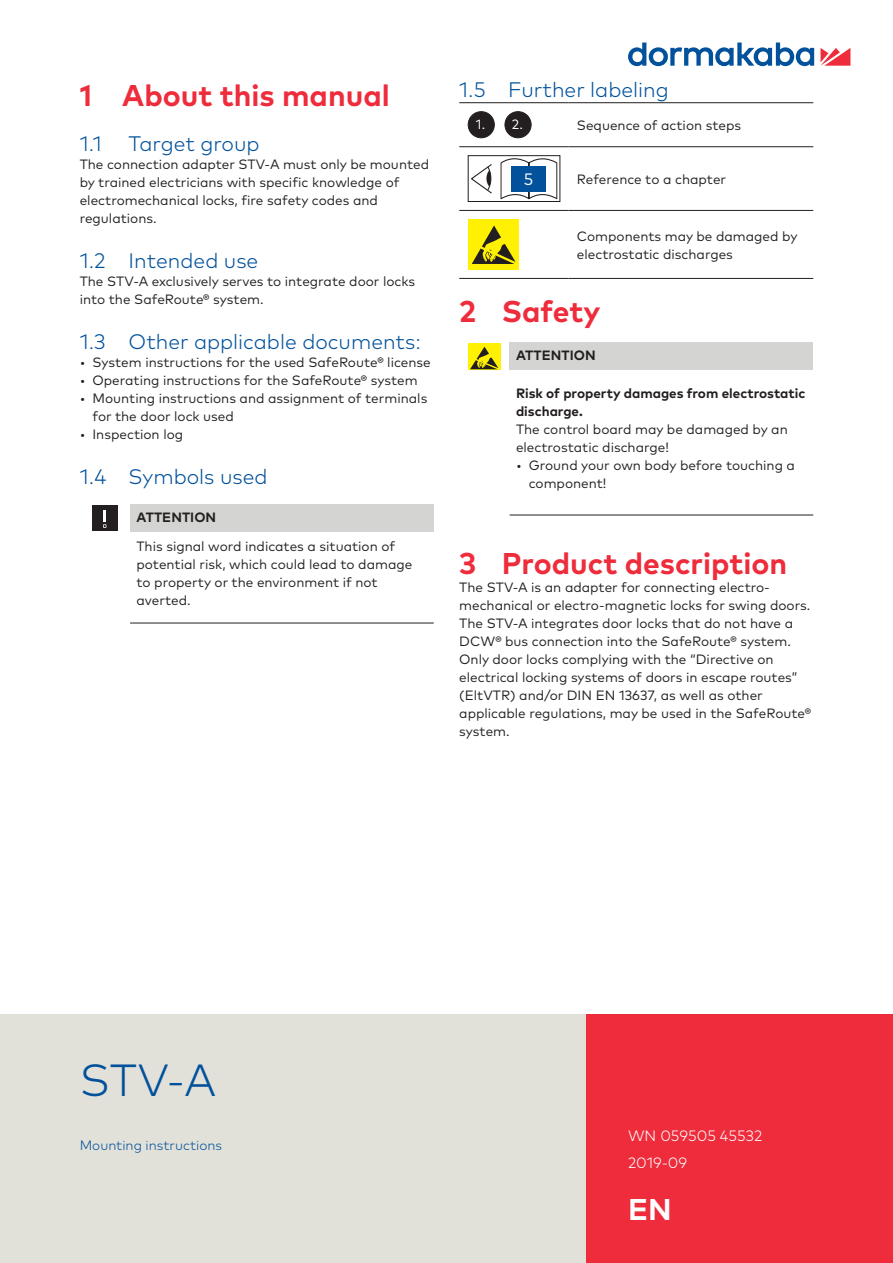
<style>
.page{position:relative;width:893px;height:1263px;background:#fff}
.page>*{position:absolute;margin:0;border:0;box-sizing:border-box;transform-origin:0 0}
.t1{font:300 45px "Mark Pro";color:#01519b}
.t2{font:700 30px "Mark Pro";color:#ee2c3b}
.t3{font:700 30px "Mark Pro";color:#fff}
.t4{font:300 21px "Mark Pro";color:#01519b}
.t5{font:16.5px "Mark Pro";color:#fff}
.t6{font:300 15px/27px "Mark Pro";color:#fff}
.Body_text{font:13.5px/18px "Mark Pro";color:#231f20}
.Table_text{font:13.5px/18px "Mark Pro";color:#231f20}
.Table_title{font:700 13.5px/18px "Mark Pro";color:#231f20}
.t7{font:300 13.5px "Mark Pro";color:#01519b}
.Safety_note_other{font:700 13.5px "Mark Pro";letter-spacing:.005em;color:#231f20}
.Body_text-2{font:13.5px "Mark Pro";color:#fff}
</style>
<div class="page">
<div style="left:585px;top:1015px;width:308px;height:248px;background:#ee2c3b"></div>
<svg style="left:820px;top:48px;width:30px;height:18px"></svg>
<svg style="left:628px;top:43px;width:186px;height:23px"></svg>
<div style="left:0;top:1015px;width:585px;height:248px;background:#e2e1d9"></div>
<div style="left:130px;top:505px;width:304px;height:27px;background:#d4d5d3"></div>
<hr style="left:130px;top:623px;width:304px;height:1px;background:#231f20">
<div style="left:92px;top:506px;width:26px;height:25px;background:#231f20"></div>
<svg style="left:103px;top:510px;width:3px;height:18px"></svg>
<hr style="left:459px;top:102px;width:109px;height:1px;background:#231f20">
<hr style="left:568px;top:102px;width:245px;height:1px;background:#231f20">
<hr style="left:459px;top:146px;width:109px;height:1px;background:#231f20">
<hr style="left:568px;top:146px;width:245px;height:1px;background:#231f20">
<hr style="left:459px;top:210px;width:109px;height:1px;background:#231f20">
<hr style="left:568px;top:210px;width:245px;height:1px;background:#231f20">
<hr style="left:459px;top:278px;width:109px;height:1px;background:#231f20">
<hr style="left:568px;top:278px;width:245px;height:1px;background:#231f20">
<div style="left:468px;top:112px;width:26px;height:26px;background:#231f20;border-radius:50%"></div>
<div style="left:468px;top:111px;width:27px;height:27px;border:1px solid #231f20;border-radius:50%"></div>
<div style="left:505px;top:112px;width:26px;height:26px;background:#231f20;border-radius:50%"></div>
<div style="left:504px;top:111px;width:27px;height:27px;border:1px solid #231f20;border-radius:50%"></div>
<svg style="left:500px;top:158px;width:58px;height:42px"></svg>
<svg style="left:471px;top:164px;width:21px;height:30px"></svg>
<div style="left:468px;top:155px;width:92px;height:47px;border:1px solid #231f20"></div>
<div style="left:511px;top:166px;width:34px;height:25px;background:#01519b"></div>
<div style="left:469px;top:220px;width:50px;height:50px;background:#fff101"></div>
<svg style="left:472px;top:225px;width:44px;height:39px"></svg>
<div style="left:510px;top:343px;width:303px;height:27px;background:#d4d5d3"></div>
<hr style="left:510px;top:515px;width:303px;height:1px;background:#231f20">
<div style="left:468px;top:343px;width:33px;height:27px;background:#fff101"></div>
<svg style="left:470px;top:347px;width:28px;height:22px"></svg>
<p class="t2" style="left:80px;top:72px;width:312px">1 About this manual</p>
<p class="t4" style="left:80px;top:127px;width:23px">1.1</p>
<p class="t4" style="left:129px;top:127px;width:132px">Target group</p>
<p class="Body_text" style="left:80px;top:154px;width:351px">The connection adapter STV-A must only be mounted by trained electricians with specific knowledge of electromechanical locks, fire safety codes and regulations.</p>
<p class="t4" style="left:80px;top:244px;width:180px">1.2 Intended use</p>
<p class="Body_text" style="left:80px;top:271px;width:337px">The STV-A exclusively serves to integrate door locks into the SafeRoute® system.</p>
<p class="t4" style="left:80px;top:325px;width:343px">1.3 Other applicable documents:</p>
<p class="Body_text" style="left:80px;top:352px;width:352px">• System instructions for the used SafeRoute® license</p>
<p class="Body_text" style="left:80px;top:370px;width:340px">• Operating instructions for the SafeRoute® system</p>
<p class="Body_text" style="left:92px;top:388px;width:336px;text-indent:-13px">• Mounting instructions and assignment of terminals for the door lock used</p>
<p class="Body_text" style="left:80px;top:424px;width:105px">• Inspection log</p>
<p class="t4" style="left:80px;top:460px;width:189px">1.4 Symbols used</p>
<p class="Safety_note_other" style="left:137px;top:507px;width:81px">ATTENTION</p>
<p class="Table_text" style="left:136px;top:536px;width:277px">This signal word indicates a situation of potential risk, which could lead to damage to property or the environment if not averted.</p>
<p class="t4" style="left:459px;top:73px;width:211px">1.5 Further labeling</p>
<p class="Body_text-2" style="left:476px;top:115px;width:11px">1.</p>
<p class="Body_text-2" style="left:512px;top:115px;width:13px">2.</p>
<p class="Body_text" style="left:577px;top:115px;width:166px">Sequence of action steps</p>
<p class="t5" style="left:524px;top:167px;width:11px">5</p>
<p class="Body_text" style="left:577px;top:169px;width:151px">Reference to a chapter</p>
<p class="Table_text" style="left:577px;top:226px;width:222px">Components may be damaged by electrostatic discharges</p>
<p class="t2" style="left:459px;top:288px;width:143px">2 Safety</p>
<p class="Safety_note_other" style="left:516px;top:345px;width:81px">ATTENTION</p>
<p class="Table_title" style="left:516px;top:383px;width:291px">Risk of property damages from electrostatic discharge.</p>
<p class="Table_text" style="left:516px;top:419px;width:273px">The control board may be damaged by an electrostatic discharge!</p>
<p class="Body_text" style="left:529px;top:455px;width:268px;text-indent:-13px">• Ground your own body before touching a component!</p>
<p class="t2" style="left:459px;top:540px;width:329px">3 Product description</p>
<p class="Body_text" style="left:459px;top:577px;width:353px">The STV-A is an adapter for connecting electro&shy;mechanical or electro-magnetic locks for swing doors.<br>The STV-A integrates door locks that do not have a DCW® bus connection into the SafeRoute® system.<br>Only door locks complying with the “Directive on electrical locking systems of doors in escape routes” (EltVTR) and/or DIN EN 13637, as well as other applicable regulations, may be used in the SafeRoute® system.</p>
<h1 class="t1" style="left:80px;top:1046px;width:138px">STV-A</h1>
<p class="t7" style="left:80px;top:1135px;width:144px">Mounting instructions</p>
<p class="t6" style="left:628px;top:1121px;width:136px">WN 059505 45532<br>2019-09</p>
<h2 class="t3" style="left:628px;top:1187px;width:45px">EN</h2>
</div>
